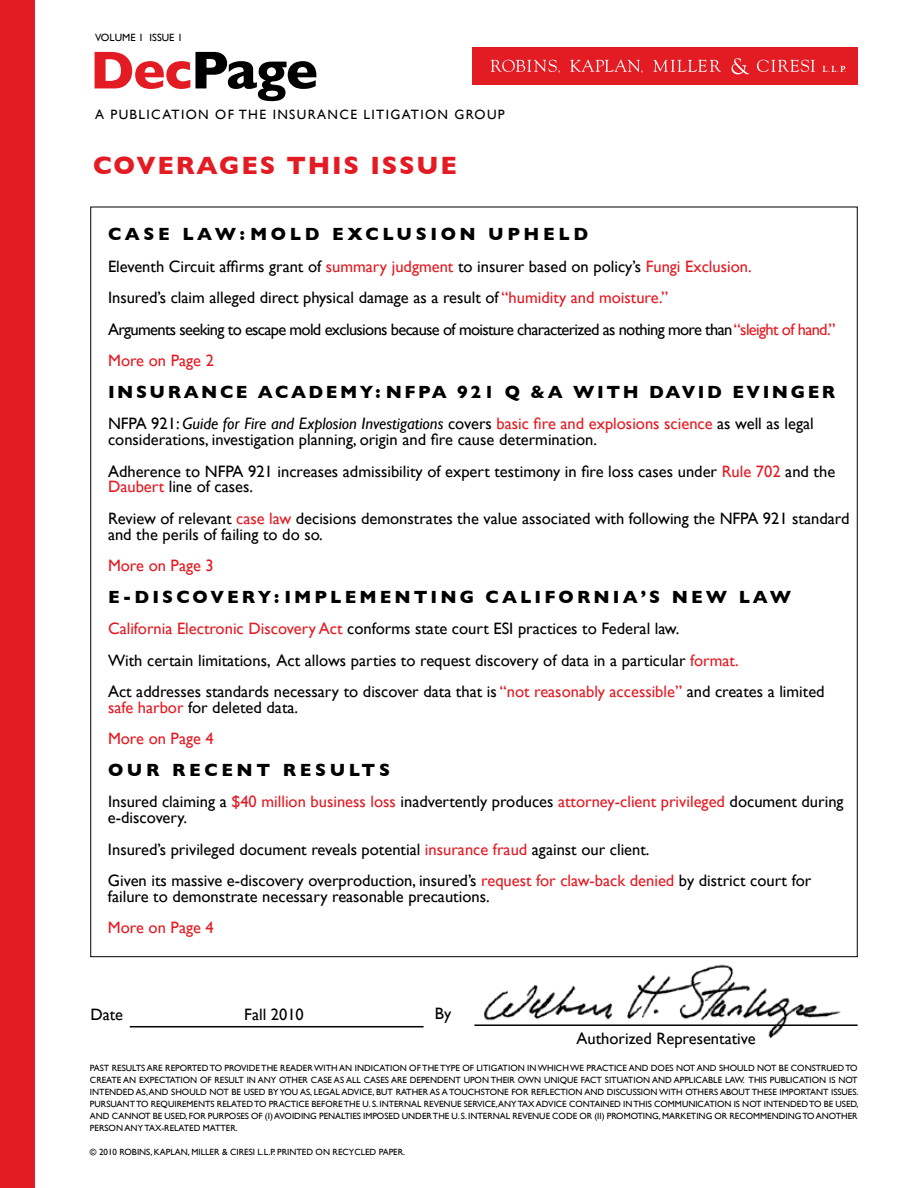
<style>
.page{position:relative;width:918px;height:1188px;background:#fff}
.page>*{position:absolute;margin:0;border:0;box-sizing:border-box;transform-origin:0 0}
.t1{font:700 54px "Gill Sans";color:#000}
.t2{font:700 25.5px "Gill Sans";letter-spacing:.07em;color:#e31b23}
.t3{font:700 18px "Gill Sans";letter-spacing:.2em;color:#000}
.t4{font:700 18px "Gill Sans";letter-spacing:.14em;color:#000}
.t5{font:700 18px "Gill Sans";letter-spacing:.17em;color:#000}
.t6{font:16.5px/31.5px "Gill Sans";color:#000}
.t7{font:16.5px/31.5px "Gill Sans";color:#e31b23}
.t8{font:13.5px "Gill Sans";letter-spacing:.1em;color:#000}
.t9{font:10.5px "Gill Sans";color:#000}
.t10{font:9px "Gill Sans";color:#000}
.s1{color:#e31b23}
.s2{font-style:italic}
.s3{color:#000}
</style>
<div class="page">
<img style="left:483px;top:964px;width:358px;height:74px">
<div style="left:472px;top:47px;width:386px;height:38px;background:#e31b23"></div>
<svg style="left:732px;top:58px;width:17px;height:16px"></svg>
<svg style="left:823px;top:66px;width:23px;height:6px"></svg>
<svg style="left:491px;top:60px;width:69px;height:13px"></svg>
<svg style="left:570px;top:60px;width:73px;height:13px"></svg>
<svg style="left:654px;top:60px;width:67px;height:12px"></svg>
<svg style="left:757px;top:60px;width:58px;height:12px"></svg>
<div style="left:0;top:0;width:35px;height:1188px;background:#e31b23"></div>
<hr style="left:130px;top:1026px;width:294px;height:1px;background:#000">
<hr style="left:474px;top:1024px;width:384px;height:2px;background:#000">
<p class="t9" style="left:95px;top:32px;width:89px">VOLUME 1 ISSUE 1</p>
<h1 class="t1" style="left:90px;top:39px;width:230px"><span class="s1">DEC</span>PAGE</h1>
<p class="t8" style="left:95px;top:106px;width:411px">A PUBLICATION OF THE INSURANCE LITIGATION GROUP</p>
<h2 class="t2" style="left:93px;top:151px;width:213px">COVERAGES THIS</h2>
<h2 class="t2" style="left:370px;top:151px;width:18px">ISSUE</h2>
<p class="t3" style="left:108px;top:224px;width:482px">CASE LAW: MOL D E XCLUSION U PHEL D</p>
<p class="t6" style="left:108px;top:250px;width:729px">Eleventh Circuit affirms grant of <span class="s1">summary judgment</span> to insurer based on policy’s <span class="s1">Fungi Exclusion.<br></span>Insured’s claim alleged direct physical damage as a result of <span class="s1">“humidity and moisture.”<br></span>Arguments seeking to escape mold exclusions because of moisture characterized as nothing more than<span class="s1">“sleight of hand.” More on Page 2</span></p>
<p class="t4" style="left:108px;top:381px;width:325px">I NSURANCE AC ADEMY: N FPA</p>
<p class="t4" style="left:457px;top:381px;width:380px">921 Q &amp;A WITH DAVID EVINGER</p>
<p class="t6" style="left:108px;top:416px;width:707px;line-height:15.8px">NFPA 921: <span class="s2">Guide for Fire and Explosion Investigations</span> covers <span class="s1">basic fire and explosions science</span> as well as legal considerations, investigation planning, origin and fire cause determination.</p>
<p class="t6" style="left:108px;top:463px;width:729px;line-height:15.8px">Adherence to NFPA 921 increases admissibility of expert testimony in fire loss cases under <span class="s1">Rule 702</span> and the<br><span class="s1">Daubert</span> line of cases.</p>
<p class="t6" style="left:108px;top:510px;width:743px;line-height:15.8px">Review of relevant <span class="s1">case law</span> decisions demonstrates the value associated with following the NFPA 921 standard and the perils of failing to do so.</p>
<p class="t7" style="left:108px;top:550px;width:107px">More on Page 3</p>
<p class="t5" style="left:108px;top:586px;width:685px">E -D ISC OVERY: IM PL EM ENTING CAL IF ORNIA’S N EW LAW</p>
<p class="t6" style="left:108px;top:613px;width:718px"><span class="s1">California Electronic Discovery Act</span> conforms state court ESI practices to Federal law.<br>With certain limitations, Act allows parties to request discovery of data in a particular <span class="s1">format.<br></span>Act addresses standards necessary to discover data that is <span class="s1">“not reasonably accessible”</span> and creates a limited</p>
<p class="t7" style="left:108px;top:691px;width:192px">safe harbor <span class="s3">for deleted data.<br></span>More on Page 4</p>
<p class="t3" style="left:108px;top:759px;width:284px">OUR REC ENT RESULTS</p>
<p class="t6" style="left:108px;top:794px;width:737px;line-height:15.8px">Insured claiming a <span class="s1">$40 million business loss</span> inadvertently produces <span class="s1">attorney-client privileged</span> document during e-discovery.</p>
<p class="t6" style="left:108px;top:833px;width:705px">Insured’s privileged document reveals potential <span class="s1">insurance fraud</span> against our client.<br>Given its massive e-discovery overproduction, insured’s <span class="s1">request for claw-back denied</span> by district court for</p>
<p class="t6" style="left:108px;top:880px;width:383px">failure to demonstrate necessary reasonable precautions.</p>
<p class="t7" style="left:108px;top:912px;width:107px">More on Page 4</p>
<p class="t6" style="left:90px;top:999px;width:34px">Date</p>
<p class="t6" style="left:435px;top:997px;width:18px">By</p>
<p class="t6" style="left:244px;top:998px;width:61px">Fall 2010</p>
<p class="t6" style="left:576px;top:1022px;width:181px">Authorized Representative</p>
<p class="t10" style="left:90px;top:1063px;width:10px">Pastresultsarereportedtoprovidethereaderwithanindicationofthet</p>
<p class="t10" style="left:446px;top:1063px;width:12px">ypeoflitigationinwhichwepracticeanddoesnotandshouldnotbeconstruedto</p>
<p class="t10" style="left:90px;top:1074px;width:6px">createane</p>
<p class="t10" style="left:144px;top:1074px;width:13px">xpectationofresultinan</p>
<p class="t10" style="left:271px;top:1074px;width:12px">y othercaseasallcasesaredependentupontheirownuni</p>
<p class="t10" style="left:560px;top:1074px;width:14px">quefactsituationandapplicablelaw</p>
<p class="t10" style="left:743px;top:1074px;width:17px">. Thispublicationisnot</p>
<p class="t10" style="left:90px;top:1086px;width:7px">intendedas</p>
<p class="t10" style="left:146px;top:1086px;width:8px">,andshouldnotbeusedb</p>
<p class="t10" style="left:273px;top:1086px;width:18px">yyouas</p>
<p class="t10" style="left:310px;top:1086px;width:7px">,legaladvice</p>
<p class="t10" style="left:372px;top:1086px;width:8px">,butratherasatouchstoneforreflectionanddiscussionwithothersabouttheseimportantissues</p>
<p class="t10" style="left:857px;top:1086px;width:3px">.</p>
<p class="t10" style="left:90px;top:1098px;width:11px">Pursuanttore</p>
<p class="t10" style="left:161px;top:1098px;width:14px">quirementsrelatedtopracticebeforethe</p>
<p class="t10" style="left:363px;top:1098px;width:26px">U. S. Internal</p>
<p class="t10" style="left:424px;top:1098px;width:11px">Revenue</p>
<p class="t10" style="left:464px;top:1098px;width:10px">Service</p>
<p class="t10" style="left:496px;top:1098px;width:45px">,any tax advicecontainedinthiscommunicationisnotintendedtobeused</p>
<p class="t10" style="left:857px;top:1098px;width:3px">,</p>
<p class="t10" style="left:90px;top:1110px;width:7px">andcannotbeused</p>
<p class="t10" style="left:186px;top:1110px;width:7px">,forpurposesof</p>
<p class="t10" style="left:265px;top:1110px;width:14px">(i) avoidingpenaltiesimposedunderthe</p>
<p class="t10" style="left:452px;top:1110px;width:25px">U. S. Internal</p>
<p class="t10" style="left:512px;top:1110px;width:11px">Revenue</p>
<p class="t10" style="left:552px;top:1110px;width:13px">Codeor</p>
<p class="t10" style="left:594px;top:1110px;width:17px">(ii) promoting</p>
<p class="t10" style="left:659px;top:1110px;width:8px">,mar</p>
<p class="t10" style="left:681px;top:1110px;width:13px">ketingorrecommendingtoanother</p>
<p class="t10" style="left:90px;top:1122px;width:7px">personan</p>
<p class="t10" style="left:138px;top:1122px;width:33px">y tax-relatedmatter</p>
<p class="t10" style="left:236px;top:1122px;width:3px">.</p>
<p class="t10" style="left:90px;top:1146px;width:41px">© 2010 Robins</p>
<p class="t10" style="left:150px;top:1146px;width:8px">,Kaplan</p>
<p class="t10" style="left:188px;top:1146px;width:15px">,Miller</p>
<p class="t10" style="left:222px;top:1146px;width:19px">&amp; Ciresi</p>
<p class="t10" style="left:258px;top:1146px;width:31px">L.L.P. Printedonrec</p>
<p class="t10" style="left:349px;top:1146px;width:12px">ycledpaper</p>
<p class="t10" style="left:403px;top:1146px;width:3px">.</p>
</div>
